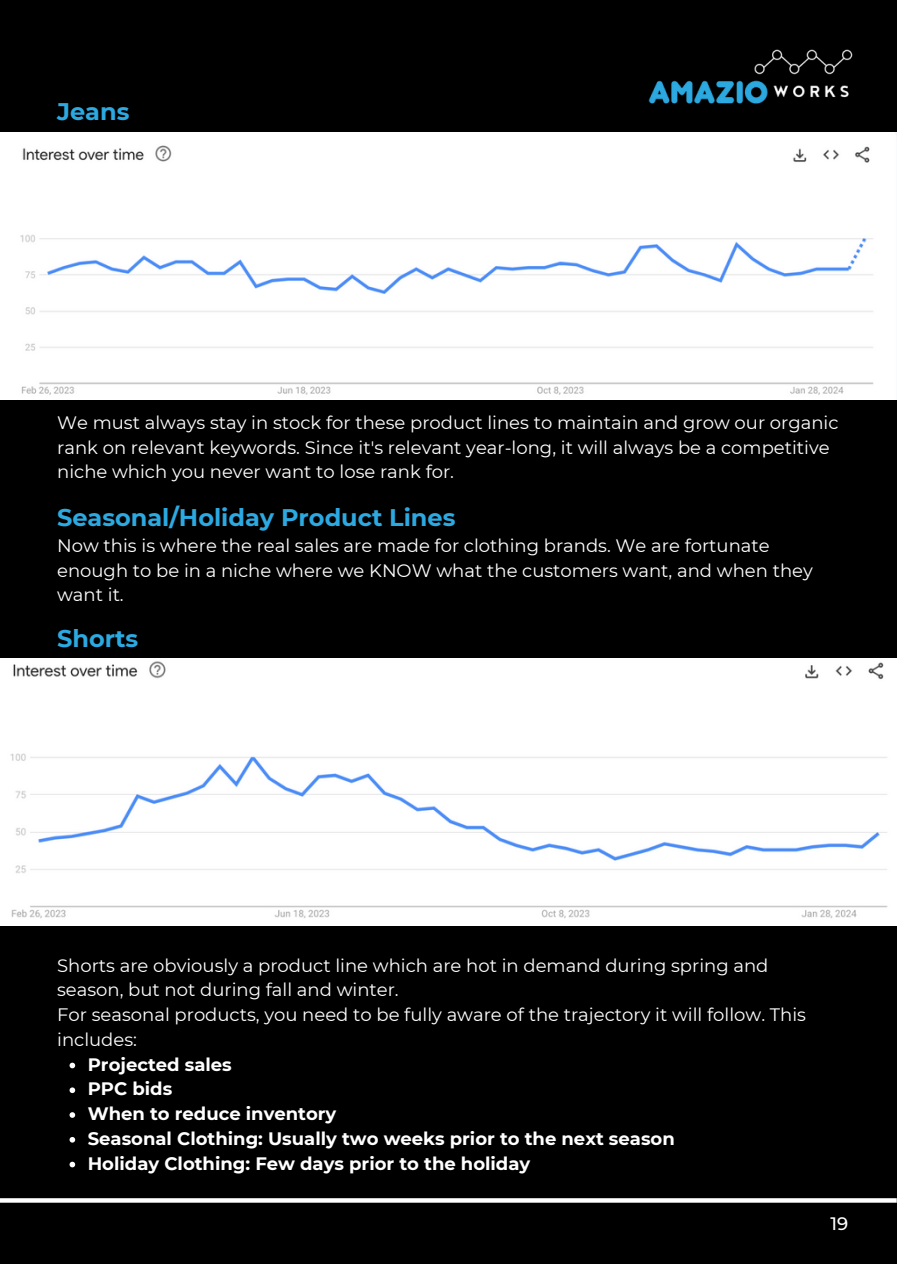
<style>
.page{position:relative;width:897px;height:1264px;background:#fff}
.page>*{position:absolute;margin:0;border:0;box-sizing:border-box;transform-origin:0 0}
.t1{font:700 24px "Montserrat";color:#2ca9e1}
.t2{font:18px/24.8px "Montserrat";color:#fff}
.t3{font:700 18px/24.8px "Montserrat";color:#fff}
.t4{font:500 18px "Montserrat";color:#fff}
</style>
<div class="page">
<div style="left:0;top:0;width:897px;height:1263px;background:#000"></div>
<svg style="left:0;top:1198px;width:896px;height:4px;background:#f2f2f2"></svg>
<img style="left:648px;top:49px;width:205px;height:55px">
<svg style="left:70px;top:1062px;width:5px;height:6px"></svg>
<svg style="left:70px;top:1087px;width:5px;height:6px"></svg>
<svg style="left:70px;top:1112px;width:5px;height:5px"></svg>
<svg style="left:70px;top:1137px;width:5px;height:5px"></svg>
<svg style="left:70px;top:1161px;width:5px;height:6px"></svg>
<div style="left:0;top:132px;width:897px;height:268px;background:#fff"></div>
<div style="left:0;top:658px;width:897px;height:267px;background:#fff"></div>
<h1 class="t1" style="left:57px;top:97px;width:74px">Jeans</h1>
<p class="t2" style="left:57px;top:410px;width:783px">We must always stay in stock for these product lines to maintain and grow our organic rank on relevant keywords. Since it's relevant year-long, it will always be a competitive niche which you never want to lose rank for.</p>
<h1 class="t1" style="left:57px;top:502px;width:400px">Seasonal/Holiday Product Lines</h1>
<p class="t2" style="left:57px;top:533px;width:757px">Now this is where the real sales are made for clothing brands. We are fortunate enough to be in a niche where we KNOW what the customers want, and when they want it.</p>
<h1 class="t1" style="left:57px;top:623px;width:83px">Shorts</h1>
<p class="t2" style="left:57px;top:952px;width:750px">Shorts are obviously a product line which are hot in demand during spring and season, but not during fall and winter.<br>For seasonal products, you need to be fully aware of the trajectory it will follow. This includes:</p>
<p class="t3" style="left:88px;top:1051px;width:588px">Projected sales<br>PPC bids<br>When to reduce inventory<br>Seasonal Clothing: Usually two weeks prior to the next season<br>Holiday Clothing: Few days prior to the holiday</p>
<p class="t4" style="left:830px;top:1212px;width:19px">19</p>
</div>
